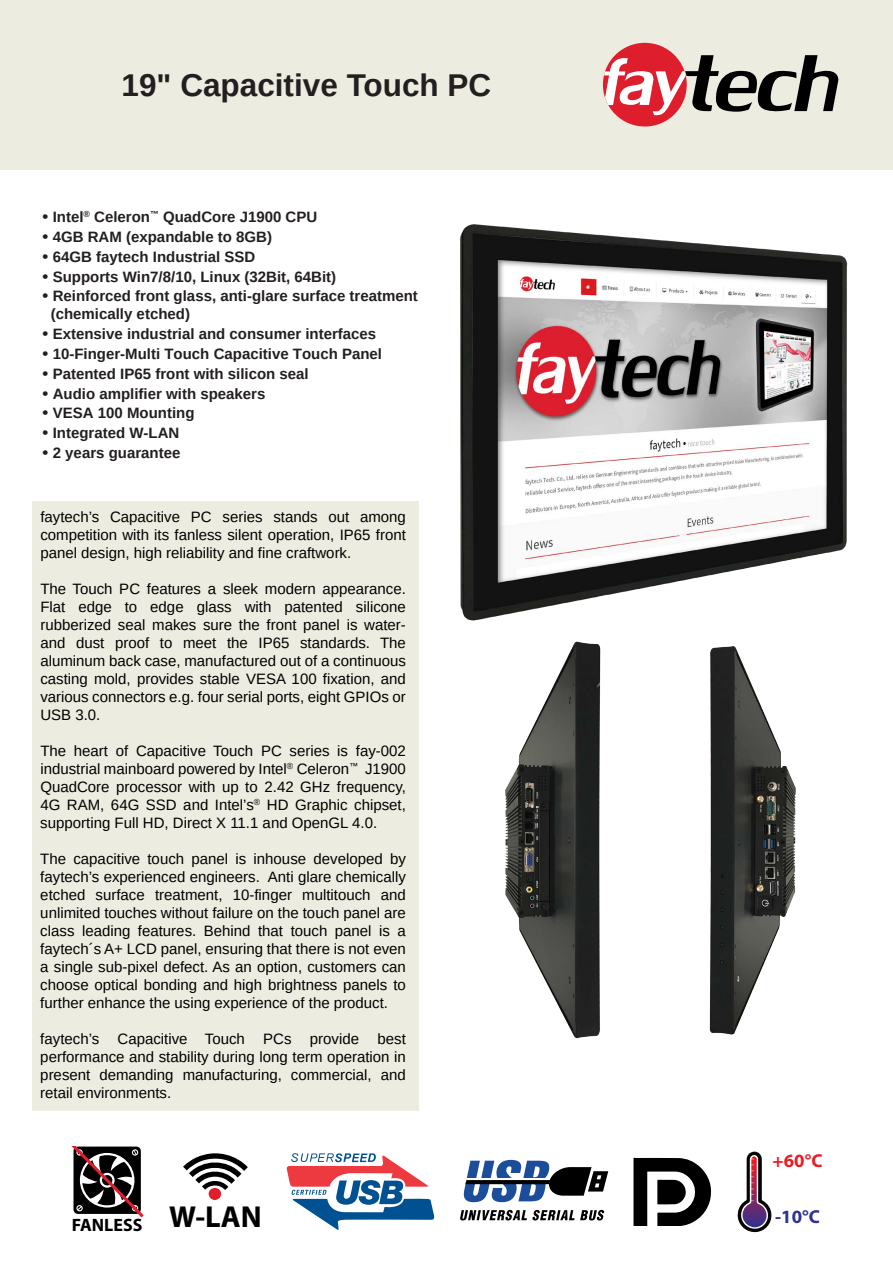
<style>
.page{position:relative;width:893px;height:1263px;background:#fff}
.page>*{position:absolute;margin:0;border:0;box-sizing:border-box;transform-origin:0 0}
.t1{font:700 31.5px "Arimo";color:#231f20}
.t2{font:700 18.75px "Myriad Pro";color:#ec1c24}
.t3{font:700 18.75px "Myriad Pro";color:#2e3191}
.t4{font:700 18px "Myriad Pro";color:#000}
.t5{font:15px/18px "Arimo";color:#000;text-align:justify}
.t6{font:700 15px/18px "Arimo";color:#231f20}
.s1{font-size:16.5px}
</style>
<div class="page">
<div style="left:0;top:0;width:893px;height:169px;background:#edece0"></div>
<div style="left:603px;top:43px;width:84px;height:84px;background:#de1e2d;border-radius:50%"></div>
<svg style="left:604px;top:55px;width:235px;height:60px"></svg>
<div style="left:32px;top:502px;width:386px;height:609px;background:#edece0"></div>
<svg style="left:72px;top:1147px;width:72px;height:70px"></svg>
<svg style="left:633px;top:1158px;width:78px;height:68px"></svg>
<svg style="left:183px;top:1153px;width:65px;height:37px"></svg>
<div style="left:209px;top:1188px;width:12px;height:12px;background:#df202c;border-radius:50%"></div>
<svg style="left:737px;top:1151px;width:35px;height:82px"></svg>
<svg style="left:286px;top:1153px;width:149px;height:77px"></svg>
<svg style="left:460px;top:1210px;width:144px;height:10px"></svg>
<svg style="left:463px;top:1160px;width:145px;height:42px"></svg>
<img style="left:505px;top:641px;width:291px;height:398px">
<img style="left:460px;top:224px;width:388px;height:397px">
<h1 class="t1" style="left:122px;top:64px;width:371px">19" Capacitive Touch PC</h1>
<p class="t6" style="left:42px;top:208px;width:276px"><span class="s1">•</span> Intel<sup>®</sup> Celeron<sup>™</sup> QuadCore J1900 CPU</p>
<p class="t6" style="left:42px;top:228px;width:231px"><span class="s1">•</span> 4GB RAM (expandable to 8GB)</p>
<p class="t6" style="left:42px;top:248px;width:214px"><span class="s1">•</span> 64GB faytech Industrial SSD</p>
<p class="t6" style="left:42px;top:268px;width:295px"><span class="s1">•</span> Supports Win7/8/10, Linux (32Bit, 64Bit)</p>
<p class="t6" style="left:51px;top:287px;width:369px;text-indent:-8px"><span class="s1">•</span> Reinforced front glass, anti-glare surface treatment (chemically etched)</p>
<p class="t6" style="left:42px;top:325px;width:335px"><span class="s1">•</span> Extensive industrial and consumer interfaces</p>
<p class="t6" style="left:42px;top:345px;width:341px"><span class="s1">•</span> 10-Finger-Multi Touch Capacitive Touch Panel</p>
<p class="t6" style="left:42px;top:365px;width:268px"><span class="s1">•</span> Patented IP65 front with silicon seal</p>
<p class="t6" style="left:42px;top:385px;width:224px"><span class="s1">•</span> Audio amplifier with speakers</p>
<p class="t6" style="left:42px;top:404px;width:154px"><span class="s1">•</span> VESA 100 Mounting</p>
<p class="t6" style="left:42px;top:424px;width:139px"><span class="s1">•</span> Integrated W-LAN</p>
<p class="t6" style="left:42px;top:444px;width:139px"><span class="s1">•</span> 2 years guarantee</p>
<p class="t5" style="left:40px;top:508px;width:367px">faytech’s Capacitive PC series stands out among competition with its fanless silent operation, IP65 front panel design, high reliability and fine craftwork.</p>
<p class="t5" style="left:40px;top:580px;width:367px">The Touch PC features a sleek modern appearance.<br>Flat edge to edge glass with patented silicone rubberized seal makes sure the front panel is water&shy;and dust proof to meet the IP65 standards. The aluminum back case, manufactured out of a continuous casting mold, provides stable VESA 100 fixation, and various connectors e.g. four serial ports, eight GPIOs or USB 3.0.</p>
<p class="t5" style="left:40px;top:742px;width:367px">The heart of Capacitive Touch PC series is fay-002 industrial mainboard powered by Intel<sup>®</sup> Celeron<sup>™</sup> J1900<br>QuadCore processor with up to 2.42 GHz frequency, 4G RAM, 64G SSD and Intel’s<sup>®</sup> HD Graphic chipset, supporting Full HD, Direct X 11.1 and OpenGL 4.0.</p>
<p class="t5" style="left:40px;top:850px;width:367px">The capacitive touch panel is inhouse developed by faytech’s experienced engineers. Anti glare chemically etched surface treatment, 10-finger multitouch and unlimited touches without failure on the touch panel are class leading features. Behind that touch panel is a faytech´s A+ LCD panel, ensuring that there is not even a single sub-pixel defect. As an option, customers can choose optical bonding and high brightness panels to further enhance the using experience of the product.</p>
<p class="t5" style="left:40px;top:1030px;width:367px">faytech’s Capacitive Touch PCs provide best performance and stability during long term operation in present demanding manufacturing, commercial, and retail environments.</p>
<p class="t4" style="left:72px;top:1214px;width:192px">FANLESS <sup>W-LAN</sup></p>
<p class="t2" style="left:773px;top:1150px;width:51px">+60°C</p>
<p class="t3" style="left:775px;top:1206px;width:46px">-10°C</p>
</div>
